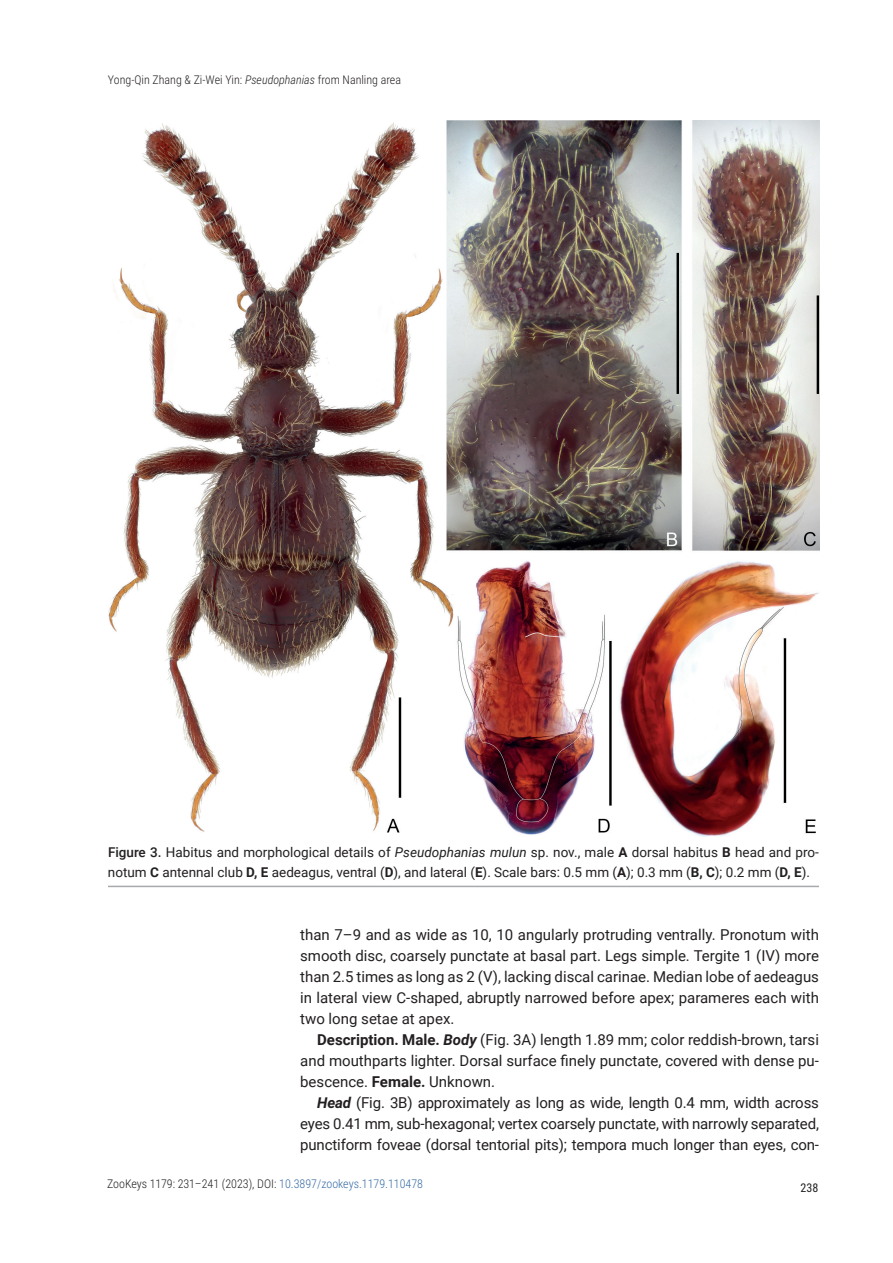
<style>
.page{position:relative;width:893px;height:1263px;background:#fff}
.page>*{position:absolute;margin:0;border:0;box-sizing:border-box;transform-origin:0 0}
.t1{font:15px/21px "Roboto";color:#231f20;text-align:justify}
.t2{font:13.5px/19.8px "Roboto";color:#231f20}
.t3{font:300 12px "Roboto Condensed";color:#231f20}
.t4{font:12px "Roboto Condensed";color:#231f20}
.s1{font-style:italic}
.s2{font-weight:500}
.s3{font-weight:700}
.s4{font-weight:700;font-style:italic}
.s5{color:#376ba5}
</style>
<div class="page">
<img style="left:108px;top:121px;width:711px;height:716px">
<hr style="left:108px;top:886px;width:711px;height:1px;background:#a8a9ad">
<p class="t3" style="left:108px;top:71px;width:295px">Yong-Qin Zhang &amp; Zi-Wei Yin: <span class="s1">Pseudophanias</span> from Nanling area</p>
<p class="t2" style="left:108px;top:842px;width:712px"><span class="s2">Figure 3.</span> Habitus and morphological details of <span class="s1">Pseudophanias mulun</span> sp. nov., male <span class="s3">A</span> dorsal habitus <span class="s3">B</span> head and pro&shy;notum <span class="s3">C</span> antennal club <span class="s3">D, E</span> aedeagus, ventral (<span class="s3">D</span>), and lateral (<span class="s3">E</span>). Scale bars: 0.5 mm (<span class="s3">A</span>); 0.3 mm (<span class="s3">B, C</span>); 0.2 mm (<span class="s3">D, E</span>).</p>
<p class="t1" style="left:300px;top:923px;width:520px">than 7–9 and as wide as 10, 10 angularly protruding ventrally. Pronotum with smooth disc, coarsely punctate at basal part. Legs simple. Tergite 1 (IV) more than 2.5 times as long as 2 (V), lacking discal carinae. Median lobe of aedeagus in lateral view C-shaped, abruptly narrowed before apex; parameres each with two long setae at apex.</p>
<p class="t1" style="left:300px;top:1028px;width:520px;text-indent:17px"><span class="s3">Description. Male.</span> <span class="s4">Body</span> (Fig. 3A) length 1.89 mm; color reddish-brown, tarsi and mouthparts lighter. Dorsal surface finely punctate, covered with dense pu&shy;bescence. <span class="s3">Female.</span> Unknown.</p>
<p class="t1" style="left:300px;top:1091px;width:520px;text-indent:17px"><span class="s4">Head</span> (Fig. 3B) approximately as long as wide, length 0.4 mm, width across eyes 0.41 mm, sub-hexagonal; vertex coarsely punctate, with narrowly separated, punctiform foveae (dorsal tentorial pits); tempora much longer than eyes, con-</p>
<p class="t3" style="left:107px;top:1175px;width:318px">ZooKeys 1179: 231–241 (2023), DOI: <span class="s5">10.3897/zookeys.1179.110478</span></p>
<p class="t4" style="left:801px;top:1179px;width:19px">238</p>
</div>
